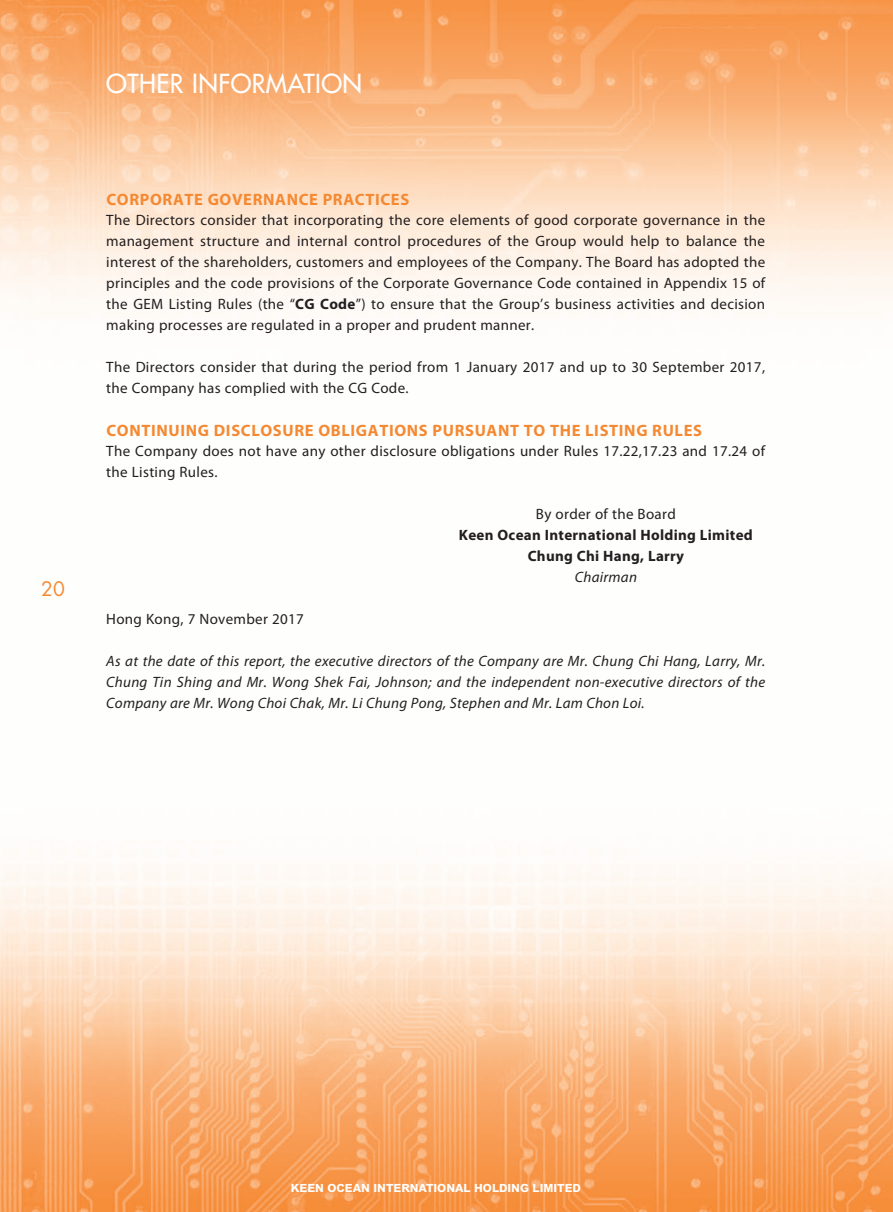
<style>
.page{position:relative;width:893px;height:1212px;background:#fff}
.page>*{position:absolute;margin:0;border:0;box-sizing:border-box;transform-origin:0 0}
.t1{font:500 25.5px "Futura Std";letter-spacing:.015em;color:#fff}
.t2{font:19.5px "Futura Std";color:#f58932}
.t3{font:700 16.5px "Myriad Pro";letter-spacing:.04em;color:#f58932}
.t4{font:15px/21px "Myriad Pro";letter-spacing:.02em;color:#231f20}
.t5{font:italic 15px/21px "Myriad Pro";letter-spacing:.02em;color:#231f20;text-align:justify}
.t6{font:700 15px/21px "Myriad Pro";letter-spacing:.02em;color:#231f20;text-align:center}
.t7{font:800 11.25px "Arial MT Std";color:#fff}
.s1{font-weight:700}
</style>
<div class="page">
<img style="left:0;top:0;width:893px;height:1212px">
<h2 class="t2" style="left:41px;top:577px;width:25px">20</h2>
<h1 class="t1" style="left:106px;top:68px;width:257px">OTHER INFORMATION</h1>
<p class="t3" style="left:106px;top:189px;width:304px">CORPORATE GOVERNANCE PRACTICES</p>
<p class="t4" style="left:106px;top:209px;width:660px;text-align:justify">The Directors consider that incorporating the core elements of good corporate governance in the management structure and internal control procedures of the Group would help to balance the interest of the shareholders, customers and employees of the Company. The Board has adopted the principles and the code provisions of the Corporate Governance Code contained in Appendix 15 of the GEM Listing Rules (the “<span class="s1">CG Code</span>”) to ensure that the Group’s business activities and decision making processes are regulated in a proper and prudent manner.</p>
<p class="t4" style="left:106px;top:356px;width:660px">The Directors consider that during the period from 1 January 2017 and up to 30 September 2017, the Company has complied with the CG Code.</p>
<p class="t3" style="left:106px;top:420px;width:597px">CONTINUING DISCLOSURE OBLIGATIONS PURSUANT TO THE LISTING RULES</p>
<p class="t4" style="left:106px;top:440px;width:660px">The Company does not have any other disclosure obligations under Rules 17.22,17.23 and 17.24 of the Listing Rules.</p>
<p class="t4" style="left:536px;top:503px;width:141px">By order of the Board</p>
<p class="t6" style="left:459px;top:524px;width:295px">Keen Ocean International Holding Limited<br>Chung Chi Hang, Larry</p>
<p class="t5" style="left:575px;top:566px;width:64px">Chairman</p>
<p class="t4" style="left:106px;top:608px;width:199px">Hong Kong, 7 November 2017</p>
<p class="t5" style="left:106px;top:650px;width:660px">As at the date of this report, the executive directors of the Company are Mr. Chung Chi Hang, Larry, Mr.<br>Chung Tin Shing and Mr. Wong Shek Fai, Johnson; and the independent non-executive directors of the Company are Mr. Wong Choi Chak, Mr. Li Chung Pong, Stephen and Mr. Lam Chon Loi.</p>
<p class="t7" style="left:291px;top:1181px;width:292px">KEEN OCEAN INTERNATIONAL HOLDING LIMITED</p>
</div>
